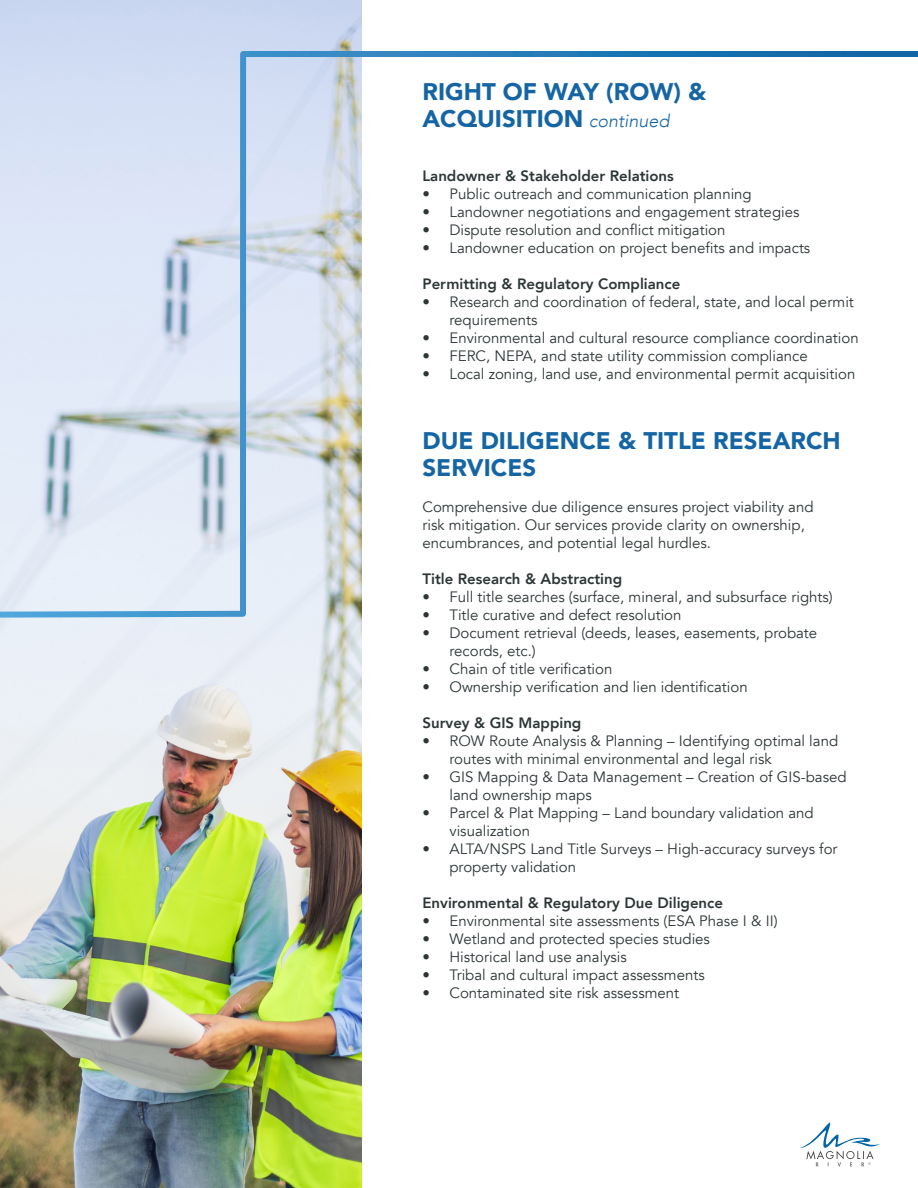
<style>
.page{position:relative;width:918px;height:1188px;background:#fff}
.page>*{position:absolute;margin:0;border:0;box-sizing:border-box;transform-origin:0 0}
.t1{font:900 24px/27px "Avenir";color:#1565a5}
.t2{font:15px/18px "Avenir";color:#2d3637}
.t3{font:800 15px "Avenir";color:#2d3637}
.s1{font-weight:300;font-style:italic;font-size:18px}
</style>
<div class="page">
<img style="left:0;top:0;width:362px;height:1188px">
<svg style="left:0;top:48px;width:918px;height:573px"></svg>
<svg style="left:800px;top:1122px;width:80px;height:45px"></svg>
<p class="t1" style="left:423px;top:77px;width:285px">RIGHT OF WAY (ROW) &amp;<br>ACQUISITION <span class="s1">continued</span></p>
<p class="t3" style="left:423px;top:164px;width:253px">Landowner &amp; Stakeholder Relations</p>
<p class="t2" style="left:423px;top:185px;width:331px">• Public outreach and communication planning</p>
<p class="t2" style="left:423px;top:203px;width:378px">• Landowner negotiations and engagement strategies</p>
<p class="t2" style="left:423px;top:221px;width:305px">• Dispute resolution and conflict mitigation</p>
<p class="t2" style="left:423px;top:239px;width:389px">• Landowner education on project benefits and impacts</p>
<p class="t3" style="left:423px;top:272px;width:259px">Permitting &amp; Regulatory Compliance</p>
<p class="t2" style="left:450px;top:293px;width:406px;text-indent:-27px">• Research and coordination of federal, state, and local permit requirements</p>
<p class="t2" style="left:423px;top:329px;width:438px">• Environmental and cultural resource compliance coordination</p>
<p class="t2" style="left:423px;top:347px;width:387px">• FERC, NEPA, and state utility commission compliance</p>
<p class="t2" style="left:423px;top:365px;width:434px">• Local zoning, land use, and environmental permit acquisition</p>
<p class="t1" style="left:422px;top:427px;width:420px">DUE DILIGENCE &amp; TITLE RESEARCH<br>SERVICES</p>
<p class="t2" style="left:422px;top:498px;width:393px">Comprehensive due diligence ensures project viability and risk mitigation. Our services provide clarity on ownership, encumbrances, and potential legal hurdles.</p>
<p class="t3" style="left:422px;top:567px;width:201px">Title Research &amp; Abstracting</p>
<p class="t2" style="left:422px;top:588px;width:412px">• Full title searches (surface, mineral, and subsurface rights)</p>
<p class="t2" style="left:422px;top:606px;width:261px">• Title curative and defect resolution</p>
<p class="t2" style="left:449px;top:624px;width:369px;text-indent:-27px">• Document retrieval (deeds, leases, easements, probate records, etc.)</p>
<p class="t2" style="left:422px;top:660px;width:192px">• Chain of title verification</p>
<p class="t2" style="left:422px;top:678px;width:327px">• Ownership verification and lien identification</p>
<p class="t3" style="left:422px;top:711px;width:160px">Survey &amp; GIS Mapping</p>
<p class="t2" style="left:449px;top:732px;width:390px;text-indent:-27px">• ROW Route Analysis &amp; Planning – Identifying optimal land routes with minimal environmental and legal risk</p>
<p class="t2" style="left:449px;top:768px;width:399px;text-indent:-27px">• GIS Mapping &amp; Data Management – Creation of GIS-based land ownership maps</p>
<p class="t2" style="left:449px;top:804px;width:366px;text-indent:-27px">• Parcel &amp; Plat Mapping – Land boundary validation and visualization</p>
<p class="t2" style="left:449px;top:840px;width:390px;text-indent:-27px">• ALTA/NSPS Land Title Surveys – High-accuracy surveys for property validation</p>
<p class="t3" style="left:422px;top:891px;width:302px">Environmental &amp; Regulatory Due Diligence</p>
<p class="t2" style="left:422px;top:912px;width:357px">• Environmental site assessments (ESA Phase I &amp; II)</p>
<p class="t2" style="left:422px;top:930px;width:289px">• Wetland and protected species studies</p>
<p class="t2" style="left:422px;top:948px;width:206px">• Historical land use analysis</p>
<p class="t2" style="left:422px;top:966px;width:284px">• Tribal and cultural impact assessments</p>
<p class="t2" style="left:422px;top:984px;width:258px">• Contaminated site risk assessment</p>
</div>
